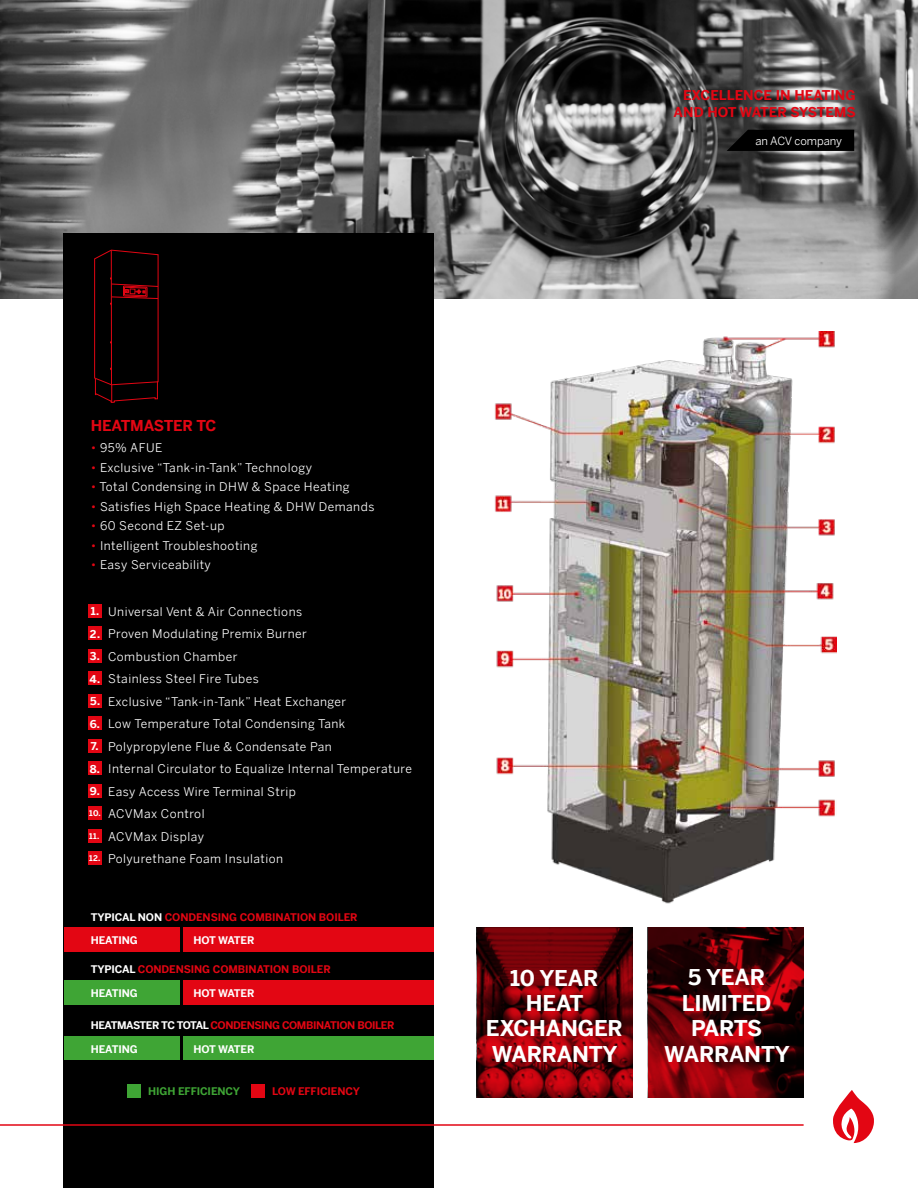
<style>
.page{position:relative;width:918px;height:1188px;background:#fff}
.page>*{position:absolute;margin:0;border:0;box-sizing:border-box;transform-origin:0 0}
.t1{font:700 21.75px/25.5px "Benton Sans";letter-spacing:-.01em;color:#fff;text-align:center}
.t2{font:700 15px "Benton Sans";letter-spacing:-.01em;color:#e30613}
.t3{font:700 13.5px/16.5px "Benton Sans";color:#e30613;text-align:right}
.t4{font:12px "Benton Sans";letter-spacing:.04em;color:#fff}
.t5{font:11.25px "Benton Sans";letter-spacing:-.01em;color:#fff}
.t6{font:700 10.5px "Benton Sans";letter-spacing:-.01em;color:#e30613}
.t7{font:700 10.5px "Benton Sans";letter-spacing:-.01em;color:#fff}
.t8{font:700 10.5px "Benton Sans";letter-spacing:-.04em;color:#e30613}
.t9{font:700 10.5px "Benton Sans";letter-spacing:-.01em;color:#3fa535}
.s1{color:#e30613}
.s2{font-weight:700;font-size:10.8px}
.s3{color:#fff}
</style>
<div class="page">
<img style="left:0;top:0;width:918px;height:298px">
<div style="left:64px;top:233px;width:370px;height:955px;background:#000"></div>
<hr style="left:0;top:1124px;width:804px;height:2px;background:#e30613">
<svg style="left:833px;top:1090px;width:41px;height:53px"></svg>
<svg style="left:727px;top:130px;width:127px;height:21px;background:#040404"></svg>
<img style="left:494px;top:332px;width:342px;height:572px">
<div style="left:88px;top:604px;width:13px;height:13px;background:#e30613"></div>
<div style="left:88px;top:627px;width:13px;height:13px;background:#e30613"></div>
<div style="left:88px;top:649px;width:13px;height:13px;background:#e30613"></div>
<div style="left:88px;top:672px;width:13px;height:13px;background:#e30613"></div>
<div style="left:88px;top:694px;width:13px;height:13px;background:#e30613"></div>
<div style="left:88px;top:717px;width:13px;height:13px;background:#e30613"></div>
<div style="left:88px;top:739px;width:13px;height:13px;background:#e30613"></div>
<div style="left:88px;top:762px;width:13px;height:13px;background:#e30613"></div>
<div style="left:88px;top:784px;width:13px;height:13px;background:#e30613"></div>
<div style="left:88px;top:807px;width:13px;height:13px;background:#e30613"></div>
<div style="left:88px;top:829px;width:13px;height:13px;background:#e30613"></div>
<div style="left:88px;top:852px;width:13px;height:13px;background:#e30613"></div>
<svg style="left:94px;top:249px;width:65px;height:154px"></svg>
<div style="left:64px;top:927px;width:116px;height:25px;background:#e30613"></div>
<div style="left:183px;top:927px;width:251px;height:25px;background:#e30613"></div>
<div style="left:64px;top:981px;width:116px;height:24px;background:#3fa535"></div>
<div style="left:183px;top:981px;width:251px;height:24px;background:#e30613"></div>
<div style="left:64px;top:1036px;width:116px;height:24px;background:#3fa535"></div>
<div style="left:183px;top:1036px;width:251px;height:24px;background:#3fa535"></div>
<div style="left:127px;top:1084px;width:14px;height:14px;background:#3fa535"></div>
<div style="left:251px;top:1084px;width:14px;height:14px;background:#e30613"></div>
<svg style="left:477px;top:927px;width:156px;height:171px;background:#720209"></svg>
<svg style="left:648px;top:927px;width:156px;height:171px;background:#560106"></svg>
<p class="t3" style="left:674px;top:87px;width:184px">EXCELLENCE IN HEATING<br>AND HOT WATER SYSTEMS</p>
<p class="t5" style="left:755px;top:134px;width:88px">an ACV company</p>
<p class="t2" style="left:91px;top:417px;width:127px">HEATMASTER TC</p>
<p class="t4" style="left:91px;top:441px;width:73px"><span class="s1">•</span> 95% AFUE</p>
<p class="t4" style="left:91px;top:460px;width:223px"><span class="s1">•</span> Exclusive “Tank-in-Tank” Technology</p>
<p class="t4" style="left:91px;top:480px;width:260px"><span class="s1">•</span> Total Condensing in DHW &amp; Space Heating</p>
<p class="t4" style="left:91px;top:499px;width:285px"><span class="s1">•</span> Satisfies High Space Heating &amp; DHW Demands</p>
<p class="t4" style="left:91px;top:519px;width:135px"><span class="s1">•</span> 60 Second EZ Set-up</p>
<p class="t4" style="left:91px;top:538px;width:168px"><span class="s1">•</span> Intelligent Troubleshooting</p>
<p class="t4" style="left:91px;top:558px;width:121px"><span class="s1">•</span> Easy Serviceability</p>
<p class="t4" style="left:91px;top:604px;width:213px"><span class="s2">1.</span> Universal Vent &amp; Air Connections</p>
<p class="t4" style="left:90px;top:627px;width:219px"><span class="s2">2.</span> Proven Modulating Premix Burner</p>
<p class="t4" style="left:90px;top:649px;width:149px"><span class="s2">3.</span> Combustion Chamber</p>
<p class="t4" style="left:89px;top:672px;width:171px"><span class="s2">4.</span> Stainless Steel Fire Tubes</p>
<p class="t4" style="left:90px;top:694px;width:257px"><span class="s2">5.</span> Exclusive “Tank-in-Tank” Heat Exchanger</p>
<p class="t4" style="left:90px;top:717px;width:257px"><span class="s2">6.</span> Low Temperature Total Condensing Tank</p>
<p class="t4" style="left:91px;top:739px;width:243px"><span class="s2">7.</span> Polypropylene Flue &amp; Condensate Pan</p>
<p class="t4" style="left:90px;top:762px;width:324px"><span class="s2">8.</span> Internal Circulator to Equalize Internal Temperature</p>
<p class="t4" style="left:90px;top:784px;width:208px"><span class="s2">9.</span> Easy Access Wire Terminal Strip</p>
<p class="t4" style="left:89px;top:807px;width:117px"><sup>10.</sup> ACVMax Control</p>
<p class="t4" style="left:89px;top:829px;width:116px"><sup>11.</sup> ACVMax Display</p>
<p class="t4" style="left:89px;top:852px;width:196px"><sup>12.</sup> Polyurethane Foam Insulation</p>
<p class="t6" style="left:91px;top:910px;width:268px"><span class="s3">TYPICAL NON</span> CONDENSING COMBINATION BOILER</p>
<p class="t7" style="left:91px;top:934px;width:49px">HEATING</p>
<p class="t7" style="left:193px;top:934px;width:63px">HOT WATER</p>
<p class="t6" style="left:91px;top:963px;width:242px"><span class="s3">TYPICAL</span> CONDENSING COMBINATION BOILER</p>
<p class="t7" style="left:91px;top:987px;width:49px">HEATING</p>
<p class="t7" style="left:193px;top:987px;width:63px">HOT WATER</p>
<p class="t8" style="left:91px;top:1019px;width:305px"><span class="s3">HEATMASTER TC TOTAL</span> CONDENSING COMBINATION BOILER</p>
<p class="t7" style="left:91px;top:1042px;width:49px">HEATING</p>
<p class="t7" style="left:193px;top:1042px;width:63px">HOT WATER</p>
<p class="t9" style="left:148px;top:1085px;width:93px">HIGH EFFICIENCY</p>
<p class="t6" style="left:272px;top:1085px;width:89px">LOW EFFICIENCY</p>
<h1 class="t1" style="left:486px;top:965px;width:139px">10 YEAR<br>HEAT<br>EXCHANGER<br>WARRANTY</h1>
<h1 class="t1" style="left:664px;top:965px;width:127px">5 YEAR<br>LIMITED<br>PARTS<br>WARRANTY</h1>
</div>
